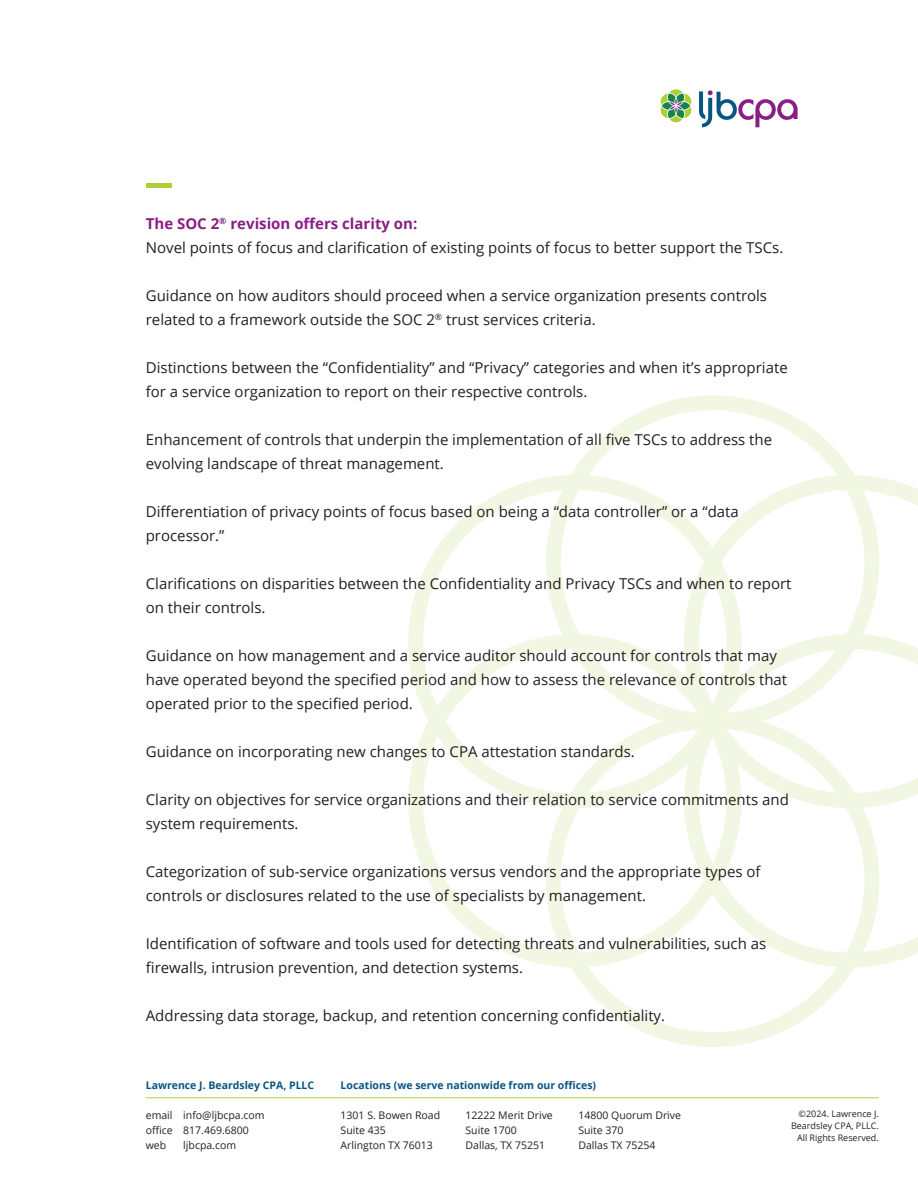
<style>
.page{position:relative;width:918px;height:1188px;background:#fff}
.page>*{position:absolute;margin:0;border:0;box-sizing:border-box;transform-origin:0 0}
.t1{font:15px/24px "Open Sans";color:#231f20}
.t2{font:10.5px/15px "Open Sans";color:#231f20}
.t3{font:700 10.5px "Open Sans";color:#085584}
.t4{font:9px/12px "Open Sans";color:#231f20;text-align:right}
.s1{font-weight:700;color:#891f84}
</style>
<div class="page">
<svg style="left:408px;top:395px;width:510px;height:652px"></svg>
<div style="left:146px;top:183px;width:26px;height:5px;background:#aed036"></div>
<hr style="left:146px;top:1097px;width:733px;height:1px;background:#aed036">
<svg style="left:660px;top:89px;width:32px;height:34px"></svg>
<svg style="left:699px;top:90px;width:99px;height:37px"></svg>
<p class="t1" style="left:146px;top:211px;width:639px"><span class="s1">The SOC 2</span><sup>®</sup> <span class="s1">revision offers clarity on:<br></span>Novel points of focus and clarification of existing points of focus to better support the TSCs.</p>
<p class="t1" style="left:146px;top:285px;width:623px">Guidance on how auditors should proceed when a service organization presents controls related to a framework outside the SOC 2<sup>®</sup> trust services criteria.</p>
<p class="t1" style="left:146px;top:355px;width:643px">Distinctions between the “Confidentiality” and “Privacy” categories and when it’s appropriate for a service organization to report on their respective controls.</p>
<p class="t1" style="left:146px;top:427px;width:628px">Enhancement of controls that underpin the implementation of all five TSCs to address the evolving landscape of threat management.</p>
<p class="t1" style="left:146px;top:499px;width:595px">Differentiation of privacy points of focus based on being a “data controller” or a “data processor.”</p>
<p class="t1" style="left:146px;top:571px;width:647px">Clarifications on disparities between the Confidentiality and Privacy TSCs and when to report on their controls.</p>
<p class="t1" style="left:146px;top:645px;width:643px">Guidance on how management and a service auditor should account for controls that may have operated beyond the specified period and how to assess the relevance of controls that operated prior to the specified period.</p>
<p class="t1" style="left:146px;top:739px;width:491px">Guidance on incorporating new changes to CPA attestation standards.</p>
<p class="t1" style="left:146px;top:789px;width:645px">Clarity on objectives for service organizations and their relation to service commitments and system requirements.</p>
<p class="t1" style="left:146px;top:861px;width:616px">Categorization of sub-service organizations versus vendors and the appropriate types of controls or disclosures related to the use of specialists by management.</p>
<p class="t1" style="left:146px;top:931px;width:622px">Identification of software and tools used for detecting threats and vulnerabilities, such as firewalls, intrusion prevention, and detection systems.</p>
<p class="t1" style="left:146px;top:1003px;width:521px">Addressing data storage, backup, and retention concerning confidentiality.</p>
<p class="t3" style="left:146px;top:1081px;width:170px">Lawrence J. Beardsley CPA, PLLC</p>
<p class="t2" style="left:146px;top:1108px;width:120px">email info@ljbcpa.com office 817.469.6800 web</p>
<p class="t2" style="left:183px;top:1138px;width:54px">ljbcpa.com</p>
<p class="t3" style="left:341px;top:1077px;width:257px">Locations (we serve nationwide from our offices)</p>
<p class="t2" style="left:341px;top:1107px;width:101px">1301 S. Bowen Road<br>Suite 435<br>Arlington TX 76013</p>
<p class="t2" style="left:466px;top:1107px;width:89px">12222 Merit Drive<br>Suite 1700<br>Dallas, TX 75251</p>
<p class="t2" style="left:578px;top:1107px;width:104px">14800 Quorum Drive<br>Suite 370<br>Dallas TX 75254</p>
<p class="t4" style="left:791px;top:1108px;width:89px">©2024. Lawrence J.<br>Beardsley CPA, PLLC.<br>All Rights Reserved.</p>
</div>
